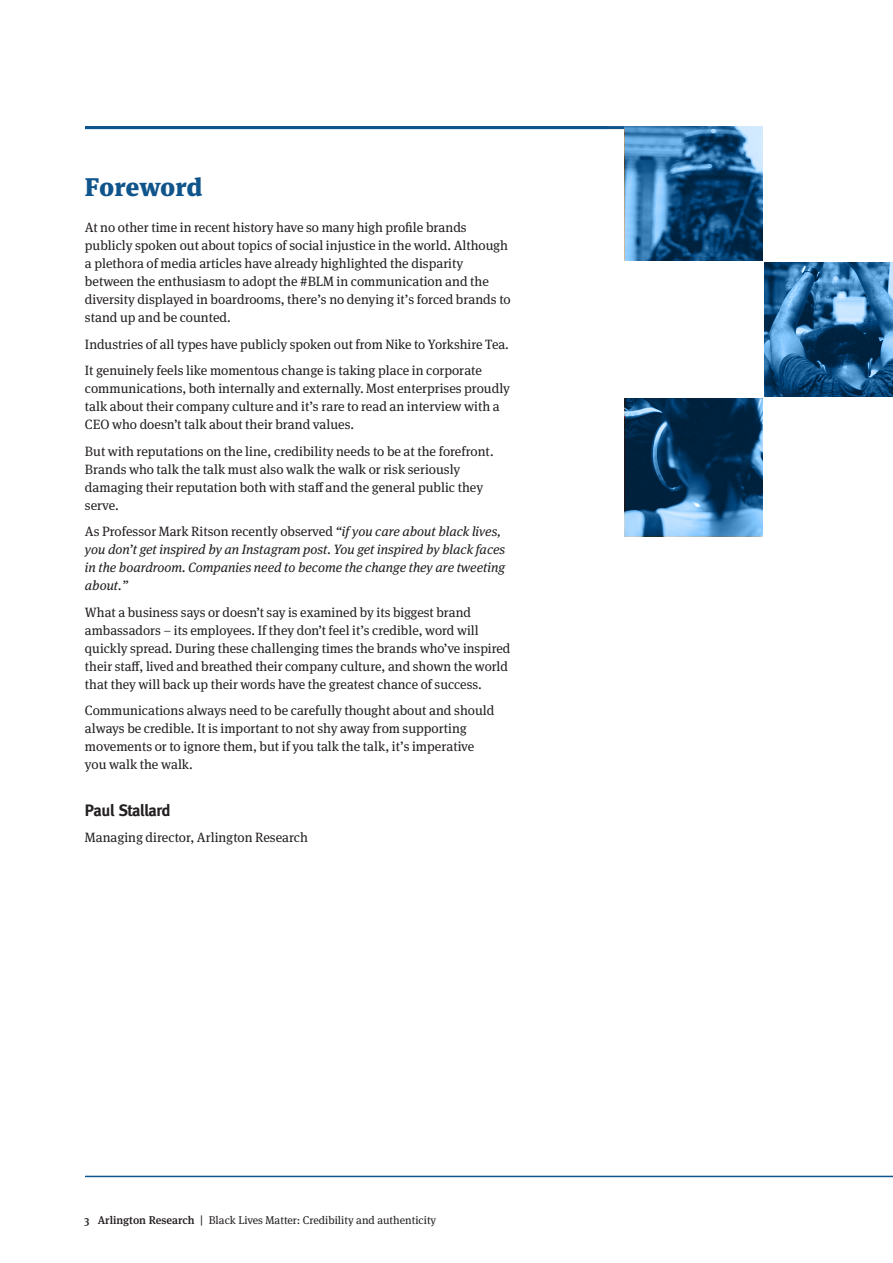
<style>
.page{position:relative;width:893px;height:1263px;background:#fff}
.page>*{position:absolute;margin:0;border:0;box-sizing:border-box;transform-origin:0 0}
.A_heading_meta_serif{font:900 25.5px "Meta Serif Pro";color:#10548c}
.B_heading_meta{font:700 16.5px "Meta";letter-spacing:-.015em;color:#231f20}
._03_Body_Text{font:13.5px/18px "Meta Serif Pro";color:#231f20}
._03_Body_Text-2{font:italic 13.5px/18px "Meta Serif Pro";color:#231f20}
.t1{font:11.25px "Meta Serif Pro";color:#231f20}
.s1{font-style:normal}
.s2{font-weight:500}
</style>
<div class="page">
<hr style="left:85px;top:126px;width:808px;height:3px;background:#10548c">
<hr style="left:85px;top:1176px;width:808px;height:1px;background:#10548c">
<img style="left:625px;top:126px;width:268px;height:410px">
<div style="left:764px;top:103px;width:129px;height:158px;background:#fff"></div>
<div style="left:617px;top:261px;width:147px;height:137px;background:#fff"></div>
<div style="left:764px;top:398px;width:129px;height:153px;background:#fff"></div>
<p class="A_heading_meta_serif" style="left:85px;top:166px;width:119px">Foreword</p>
<p class="_03_Body_Text" style="left:85px;top:218px;width:427px">At no other time in recent history have so many high profile brands publicly spoken out about topics of social injustice in the world. Although a plethora of media articles have already highlighted the disparity between the enthusiasm to adopt the #BLM in communication and the diversity displayed in boardrooms, there’s no denying it’s forced brands to stand up and be counted.</p>
<p class="_03_Body_Text" style="left:85px;top:334px;width:425px">Industries of all types have publicly spoken out from Nike to Yorkshire Tea.</p>
<p class="_03_Body_Text" style="left:85px;top:361px;width:426px">It genuinely feels like momentous change is taking place in corporate communications, both internally and externally. Most enterprises proudly talk about their company culture and it’s rare to read an interview with a CEO who doesn’t talk about their brand values.</p>
<p class="_03_Body_Text" style="left:85px;top:441px;width:410px">But with reputations on the line, credibility needs to be at the forefront.<br>Brands who talk the talk must also walk the walk or risk seriously damaging their reputation both with staff and the general public they serve.</p>
<p class="_03_Body_Text-2" style="left:85px;top:522px;width:422px"><span class="s1">As Professor Mark Ritson recently observed</span> “if you care about black lives, you don’t get inspired by an Instagram post. You get inspired by black faces in the boardroom. Companies need to become the change they are tweeting about.”</p>
<p class="_03_Body_Text" style="left:85px;top:602px;width:427px">What a business says or doesn’t say is examined by its biggest brand ambassadors – its employees. If they don’t feel it’s credible, word will quickly spread. During these challenging times the brands who’ve inspired their staff, lived and breathed their company culture, and shown the world that they will back up their words have the greatest chance of success.</p>
<p class="_03_Body_Text" style="left:85px;top:701px;width:411px">Communications always need to be carefully thought about and should always be credible. It is important to not shy away from supporting movements or to ignore them, but if you talk the talk, it’s imperative you walk the walk.</p>
<p class="B_heading_meta" style="left:85px;top:801px;width:87px">Paul Stallard</p>
<p class="_03_Body_Text" style="left:85px;top:828px;width:224px">Managing director, Arlington Research</p>
<p class="t1" style="left:84px;top:1212px;width:354px"><span class="s2">3 Arlington Research |</span> Black Lives Matter: Credibility and authenticity</p>
</div>
